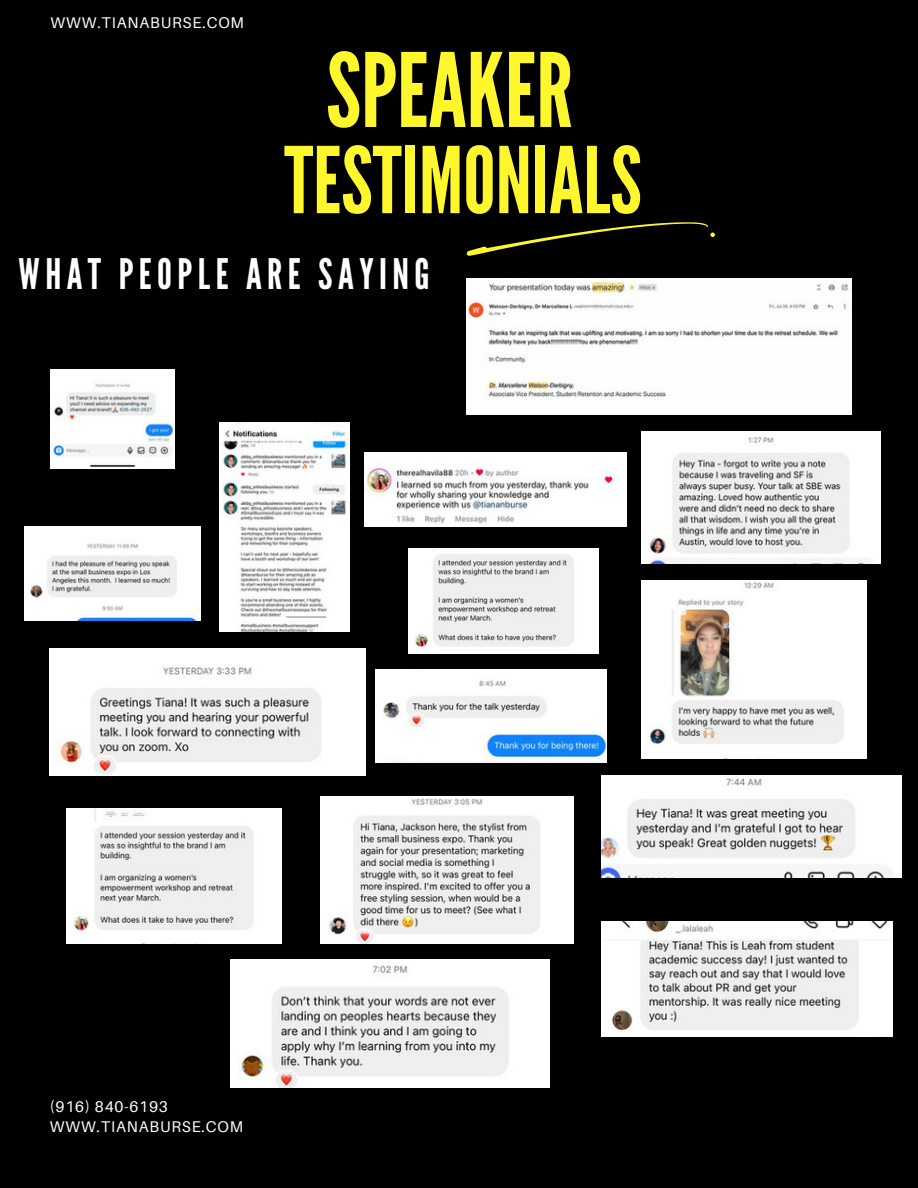
<style>
.page{position:relative;width:918px;height:1188px;background:#000}
.page>*{position:absolute;margin:0;border:0;box-sizing:border-box;transform-origin:0 0}
.t1{font:102.15px "League Gothic";color:#fff72e}
.t2{font:91.65px "League Gothic";color:#fff72e}
.t3{font:42px "League Gothic";letter-spacing:.13em;color:#fff}
.t4{font:15.45px/19.2px "Aileron";letter-spacing:.055em;color:#fff}
</style>
<div class="page">
<img style="left:24px;top:527px;width:177px;height:93px">
<img style="left:220px;top:422px;width:129px;height:209px">
<img style="left:364px;top:452px;width:263px;height:75px">
<img style="left:409px;top:549px;width:190px;height:104px">
<img style="left:285px;top:616px;width:40px;height:5px">
<img style="left:51px;top:369px;width:123px;height:99px">
<img style="left:50px;top:648px;width:316px;height:128px">
<img style="left:375px;top:670px;width:232px;height:93px">
<img style="left:642px;top:432px;width:238px;height:131px">
<img style="left:642px;top:580px;width:225px;height:179px">
<img style="left:320px;top:796px;width:253px;height:148px">
<img style="left:602px;top:775px;width:300px;height:103px">
<img style="left:67px;top:809px;width:215px;height:135px">
<img style="left:602px;top:922px;width:291px;height:114px">
<img style="left:230px;top:960px;width:320px;height:128px">
<img style="left:466px;top:278px;width:385px;height:136px">
<img style="left:582px;top:307px;width:165px;height:4px">
<svg style="left:467px;top:222px;width:248px;height:34px"></svg>
<p class="t4" style="left:51px;top:13px;width:195px">WWW.TIANABURSE.COM</p>
<p class="t1" style="left:326px;top:31px;width:249px">SPEAKER</p>
<p class="t2" style="left:284px;top:127px;width:359px">TESTIMONIALS</p>
<p class="t3" style="left:19px;top:250px;width:413px">WHAT PEOPLE ARE SAYING</p>
<p class="t4" style="left:50px;top:1097px;width:195px">(916) 840-6193<br>WWW.TIANABURSE.COM</p>
</div>
